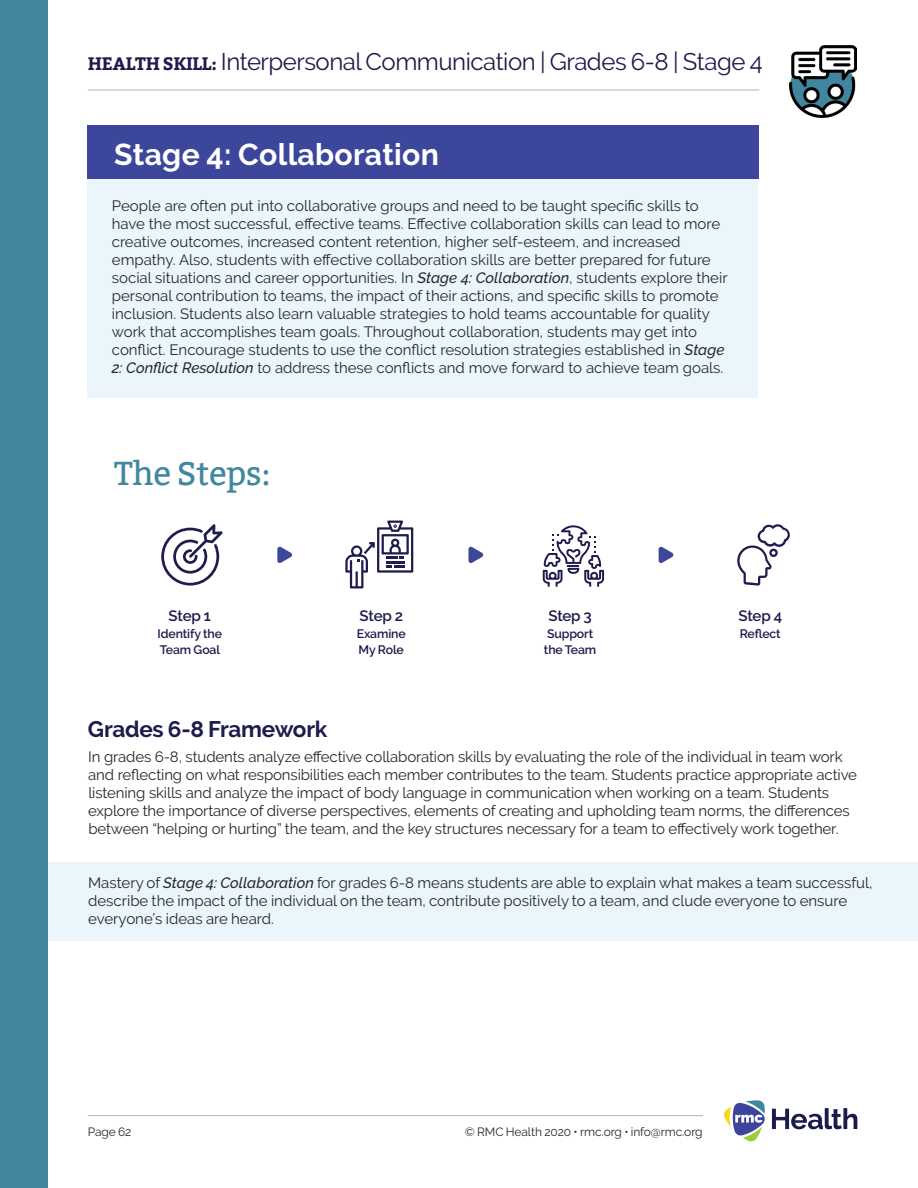
<style>
.page{position:relative;width:918px;height:1188px;background:#fff}
.page>*{position:absolute;margin:0;border:0;box-sizing:border-box;transform-origin:0 0}
.t1{font:33px "Bitter";letter-spacing:-.01em;color:#40879f}
.Medium_Purple_Header{font:700 30.15px "Raleway";letter-spacing:.01em;color:#fff}
.t2{font:24px "Raleway";letter-spacing:-.02em;color:#1c1c4d}
.Medium_Purple_Header-2{font:700 22.5px "Raleway";letter-spacing:-.01em;color:#1c1c4d}
.Body_Copy{font:15px/18px "Raleway";letter-spacing:-.005em;color:#26272e}
.Medium_Purple_Header-3{font:15px/18px "Raleway";color:#26272e}
.t3{font:600 15px "Raleway";letter-spacing:-.015em;color:#1c1c4d}
.t4{font:600 12.3px/16.4px "Raleway";letter-spacing:-.01em;color:#1c1c4d}
.t5{font:12px "Raleway";letter-spacing:-.01em;color:#26272e}
.s1{font-family:"Bitter";font-weight:700;font-size:18px}
.s2{font-weight:500;font-style:italic}
</style>
<div class="page">
<svg style="left:724px;top:1100px;width:41px;height:42px"></svg>
<svg style="left:772px;top:1108px;width:85px;height:21px"></svg>
<hr style="left:88px;top:1115px;width:615px;height:1px;background:#b4b5b8">
<hr style="left:88px;top:90px;width:671px;height:1px;background:#b4b5b8">
<img style="left:790px;top:46px;width:66px;height:72px">
<div style="left:47px;top:862px;width:871px;height:79px;background:#eaf6fb"></div>
<div style="left:88px;top:164px;width:670px;height:233px;background:#eaf6fb"></div>
<div style="left:88px;top:125px;width:671px;height:54px;background:#3c469b"></div>
<svg style="left:161px;top:524px;width:62px;height:62px"></svg>
<svg style="left:345px;top:521px;width:68px;height:67px"></svg>
<svg style="left:543px;top:525px;width:61px;height:62px"></svg>
<svg style="left:737px;top:524px;width:53px;height:62px"></svg>
<svg style="left:277px;top:546px;width:15px;height:17px"></svg>
<svg style="left:468px;top:546px;width:16px;height:17px"></svg>
<svg style="left:659px;top:546px;width:15px;height:17px"></svg>
<div style="left:0;top:0;width:47px;height:1188px;background:#40879f"></div>
<p class="t2" style="left:88px;top:47px;width:677px"><span class="s1">HEALTH SKILL:</span> Interpersonal Communication | Grades 6-8 | Stage 4</p>
<p class="Medium_Purple_Header" style="left:114px;top:137px;width:326px">Stage 4: Collaboration</p>
<p class="Body_Copy" style="left:112px;top:197px;width:617px">People are often put into collaborative groups and need to be taught specific skills to have the most successful, effective teams. Effective collaboration skills can lead to more creative outcomes, increased content retention, higher self-esteem, and increased empathy. Also, students with effective collaboration skills are better prepared for future social situations and career opportunities. In <span class="s2">Stage 4: Collaboration</span>, students explore their personal contribution to teams, the impact of their actions, and specific skills to promote inclusion. Students also learn valuable strategies to hold teams accountable for quality work that accomplishes team goals. Throughout collaboration, students may get into conflict. Encourage students to use the conflict resolution strategies established in <span class="s2">Stage 2: Conflict Resolution</span> to address these conflicts and move forward to achieve team goals.</p>
<p class="t1" style="left:114px;top:454px;width:158px">The Steps:</p>
<p class="t3" style="left:169px;top:607px;width:44px">Step 1</p>
<p class="t4" style="left:158px;top:625px;width:66px">Identify the<br>Team Goal</p>
<p class="t3" style="left:360px;top:607px;width:45px">Step 2</p>
<p class="t4" style="left:357px;top:625px;width:51px">Examine<br>My Role</p>
<p class="t3" style="left:548px;top:607px;width:45px">Step 3</p>
<p class="t4" style="left:544px;top:625px;width:54px">Support the Team</p>
<p class="t3" style="left:738px;top:607px;width:45px">Step 4</p>
<p class="t4" style="left:740px;top:625px;width:43px">Reflect</p>
<p class="Medium_Purple_Header-2" style="left:88px;top:717px;width:241px">Grades 6-8 Framework</p>
<p class="Body_Copy" style="left:88px;top:748px;width:770px">In grades 6-8, students analyze effective collaboration skills by evaluating the role of the individual in team work and reflecting on what responsibilities each member contributes to the team. Students practice appropriate active listening skills and analyze the impact of body language in communication when working on a team. Students explore the importance of diverse perspectives, elements of creating and upholding team norms, the differences between “helping or hurting” the team, and the key structures necessary for a team to effectively work together.</p>
<p class="Medium_Purple_Header-3" style="left:88px;top:874px;width:786px">Mastery of <span class="s2">Stage 4: Collaboration</span> for grades 6-8 means students are able to explain what makes a team successful, describe the impact of the individual on the team, contribute positively to a team, and clude everyone to ensure everyone’s ideas are heard.</p>
<p class="t5" style="left:88px;top:1125px;width:45px">Page 62</p>
<p class="t5" style="left:465px;top:1125px;width:239px">© RMC Health 2020 • rmc.org • info@rmc.org</p>
</div>
